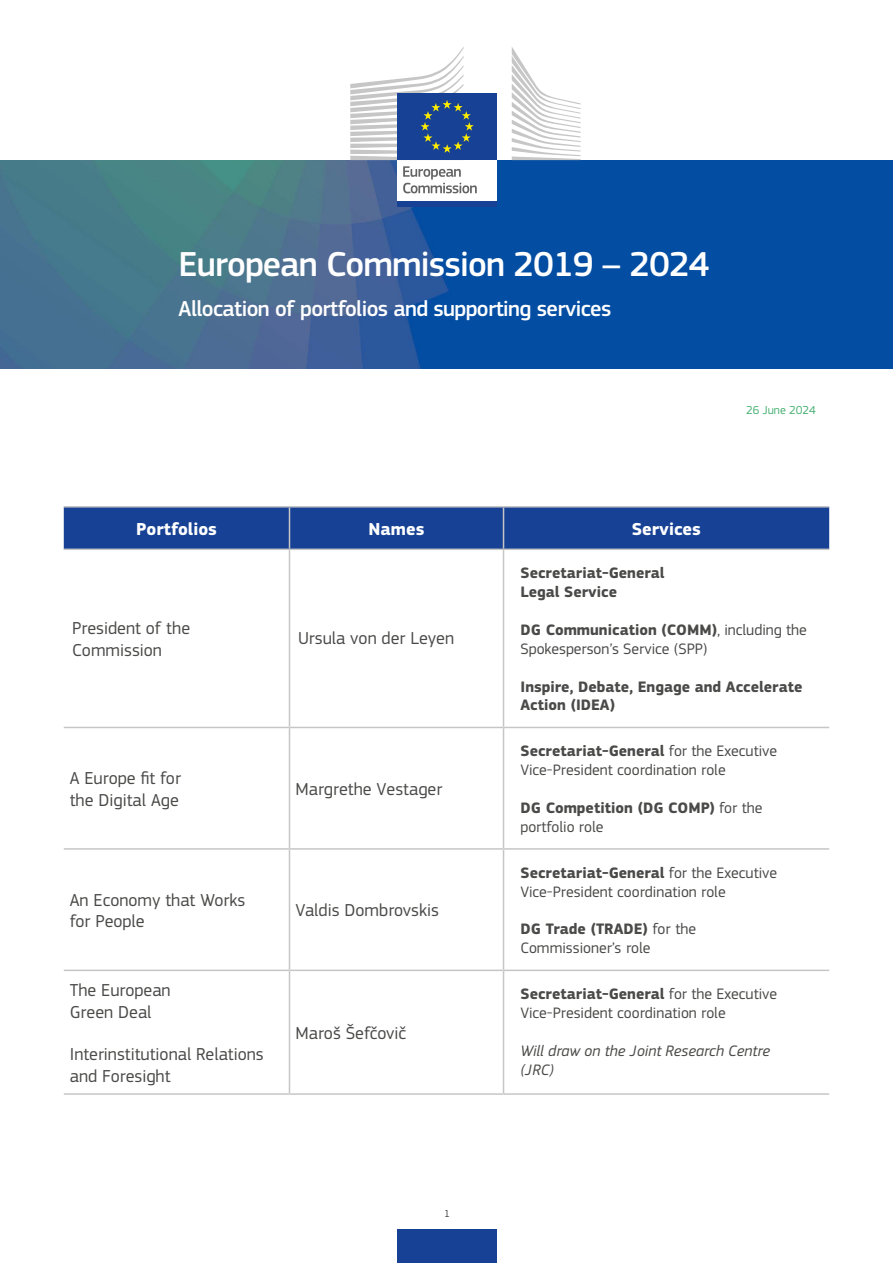
<style>
.page{position:relative;width:893px;height:1263px;background:#fff}
.page>*{position:absolute;margin:0;border:0;box-sizing:border-box;transform-origin:0 0}
.t1{font:500 36px "EC Square Sans Pro";letter-spacing:-.025em;color:#fff}
.t2{font:500 22.5px "EC Square Sans Pro";letter-spacing:-.025em;color:#fff}
.t3{font:18px/21.6px "EC Square Sans Pro";color:#4a4a49}
.t4{font:700 18px "EC Square Sans Pro";color:#fff}
.t5{font:15.75px/18.9px "EC Square Sans Pro";color:#4a4a49}
.t6{font:700 15.75px/18.9px "EC Square Sans Pro";color:#4a4a49}
.t7{font:italic 15.75px/18.9px "EC Square Sans Pro";color:#4a4a49}
.t8{font:12px "EC Square Sans Pro";color:#48b174}
.t9{font:10.5px "EC Square Sans Pro";color:#4a4a49}
.s1{font-weight:700}
.s2{font-weight:400}
</style>
<div class="page">
<img style="left:0;top:160px;width:893px;height:208px">
<div style="left:64px;top:507px;width:765px;height:42px;background:#164194"></div>
<hr style="left:64px;top:506px;width:225px;height:1px;background:#c6c6c6">
<hr style="left:289px;top:506px;width:214px;height:1px;background:#c6c6c6">
<hr style="left:289px;top:507px;width:1px;height:42px;background:#c6c6c6">
<hr style="left:503px;top:506px;width:326px;height:1px;background:#c6c6c6">
<hr style="left:503px;top:507px;width:1px;height:42px;background:#c6c6c6">
<hr style="left:64px;top:549px;width:225px;height:1px;background:#c6c6c6">
<hr style="left:289px;top:549px;width:214px;height:1px;background:#c6c6c6">
<hr style="left:289px;top:550px;width:1px;height:177px;background:#c6c6c6">
<hr style="left:503px;top:549px;width:326px;height:1px;background:#c6c6c6">
<hr style="left:503px;top:550px;width:1px;height:177px;background:#c6c6c6">
<hr style="left:64px;top:727px;width:225px;height:1px;background:#c6c6c6">
<hr style="left:289px;top:727px;width:214px;height:1px;background:#c6c6c6">
<hr style="left:289px;top:728px;width:1px;height:120px;background:#c6c6c6">
<hr style="left:503px;top:727px;width:326px;height:1px;background:#c6c6c6">
<hr style="left:503px;top:728px;width:1px;height:120px;background:#c6c6c6">
<hr style="left:64px;top:848px;width:225px;height:2px;background:#c6c6c6">
<hr style="left:289px;top:848px;width:214px;height:2px;background:#c6c6c6">
<hr style="left:289px;top:850px;width:1px;height:119px;background:#c6c6c6">
<hr style="left:503px;top:848px;width:326px;height:2px;background:#c6c6c6">
<hr style="left:503px;top:850px;width:1px;height:119px;background:#c6c6c6">
<hr style="left:64px;top:969px;width:225px;height:2px;background:#c6c6c6">
<hr style="left:289px;top:969px;width:214px;height:2px;background:#c6c6c6">
<hr style="left:289px;top:971px;width:1px;height:122px;background:#c6c6c6">
<hr style="left:503px;top:969px;width:326px;height:2px;background:#c6c6c6">
<hr style="left:503px;top:971px;width:1px;height:122px;background:#c6c6c6">
<hr style="left:64px;top:1093px;width:225px;height:2px;background:#c6c6c6">
<hr style="left:289px;top:1093px;width:214px;height:2px;background:#c6c6c6">
<hr style="left:503px;top:1093px;width:326px;height:2px;background:#c6c6c6">
<div style="left:397px;top:158px;width:100px;height:44px;background:#fff"></div>
<svg style="left:403px;top:166px;width:74px;height:27px"></svg>
<div style="left:397px;top:201px;width:100px;height:6px;background:#164194"></div>
<svg style="left:512px;top:47px;width:69px;height:113px"></svg>
<div style="left:397px;top:94px;width:100px;height:66px;background:#164194"></div>
<svg style="left:350px;top:47px;width:124px;height:113px"></svg>
<div style="left:397px;top:1229px;width:100px;height:34px;background:#164194"></div>
<h1 class="t1" style="left:179px;top:243px;width:532px">European Commission 2019 – 2024</h1>
<h2 class="t2" style="left:179px;top:296px;width:434px">Allocation of portfolios and supporting services</h2>
<p class="t8" style="left:746px;top:403px;width:71px">26 June 2024</p>
<p class="t4" style="left:136px;top:518px;width:82px">Portfolios</p>
<p class="t4" style="left:369px;top:518px;width:57px">Names</p>
<p class="t4" style="left:632px;top:518px;width:71px">Services</p>
<p class="t3" style="left:72px;top:618px;width:119px">President of the<br>Commission</p>
<p class="t3" style="left:298px;top:628px;width:158px">Ursula von der Leyen</p>
<p class="t3" style="left:70px;top:767px;width:113px">A Europe fit for the Digital Age</p>
<p class="t3" style="left:295px;top:779px;width:148px">Margrethe Vestager</p>
<p class="t3" style="left:70px;top:889px;width:177px">An Economy that Works for People</p>
<p class="t3" style="left:295px;top:900px;width:145px">Valdis Dombrovskis</p>
<p class="t3" style="left:70px;top:979px;width:102px">The European<br>Green Deal</p>
<p class="t3" style="left:70px;top:1044px;width:195px">Interinstitutional Relations and Foresight</p>
<p class="t3" style="left:295px;top:1022px;width:112px">Maroš Šefčovič</p>
<p class="t9" style="left:444px;top:1207px;width:7px">1</p>
<p class="t6" style="left:521px;top:564px;width:146px">Secretariat-General<br>Legal Service</p>
<p class="t5" style="left:521px;top:620px;width:288px"><span class="s1">DG Communication (COMM)</span>, including the<br>Spokesperson’s Service (SPP)</p>
<p class="t6" style="left:521px;top:677px;width:284px">Inspire, Debate, Engage and Accelerate<br>Action (IDEA)</p>
<p class="t5" style="left:521px;top:742px;width:258px"><span class="s1">Secretariat-General</span> for the Executive<br>Vice-President coordination role</p>
<p class="t6" style="left:521px;top:799px;width:243px">DG Competition (DG COMP) <span class="s2">for the portfolio role</span></p>
<p class="t5" style="left:521px;top:863px;width:258px"><span class="s1">Secretariat-General</span> for the Executive<br>Vice-President coordination role</p>
<p class="t5" style="left:521px;top:920px;width:177px"><span class="s1">DG Trade (TRADE)</span> for the<br>Commissioner’s role</p>
<p class="t5" style="left:521px;top:985px;width:258px"><span class="s1">Secretariat-General</span> for the Executive<br>Vice-President coordination role</p>
<p class="t7" style="left:521px;top:1041px;width:251px">Will draw on the Joint Research Centre (JRC)</p>
</div>
